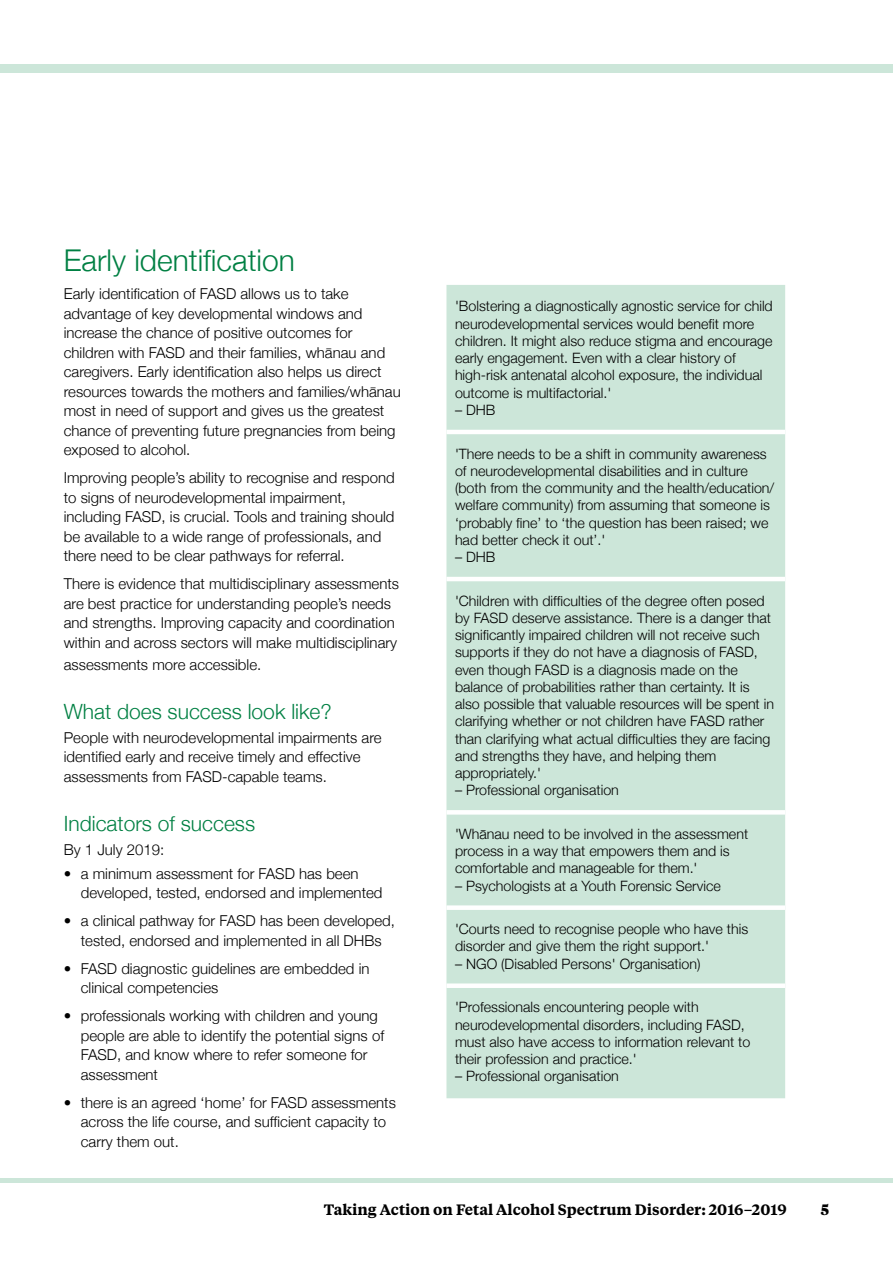
<style>
.page{position:relative;width:893px;height:1263px;background:#fff}
.page>*{position:absolute;margin:0;border:0;box-sizing:border-box;transform-origin:0 0}
.Sub_Heading-1{font:300 30px "Helvetica Neue";color:#008043}
.Sub_Heading-2{font:300 21px "Helvetica Neue";color:#008043}
.Body_Text{font:300 15px/19.5px "Helvetica Neue";color:#000}
.t1{font:600 15px "Tiempos Text";color:#000}
.t2{font:900 15px "Tiempos Headline";color:#000}
.Table_Text{font:300 14.25px/17.2px "Helvetica Neue";color:#000}
</style>
<div class="page">
<div style="left:0;top:64px;width:893px;height:8px;background:#cce6d9"></div>
<hr style="left:0;top:1178px;width:893px;height:4px;background:#cce6d9">
<div style="left:446px;top:285px;width:339px;height:813px;background:#cce6d9"></div>
<hr style="left:446px;top:430px;width:339px;height:4px;background:#fff">
<hr style="left:446px;top:577px;width:339px;height:4px;background:#fff">
<div style="left:446px;top:810px;width:339px;height:5px;background:#fff"></div>
<div style="left:446px;top:905px;width:339px;height:5px;background:#fff"></div>
<div style="left:446px;top:983px;width:339px;height:5px;background:#fff"></div>
<p class="Sub_Heading-1" style="left:64px;top:236px;width:233px">Early identification</p>
<p class="Body_Text" style="left:64px;top:283px;width:339px">Early identification of FASD allows us to take advantage of key developmental windows and increase the chance of positive outcomes for children with FASD and their families, whānau and caregivers. Early identification also helps us direct resources towards the mothers and families/whānau most in need of support and gives us the greatest chance of preventing future pregnancies from being exposed to alcohol.</p>
<p class="Body_Text" style="left:64px;top:467px;width:332px">Improving people’s ability to recognise and respond to signs of neurodevelopmental impairment, including FASD, is crucial. Tools and training should be available to a wide range of professionals, and there need to be clear pathways for referral.</p>
<p class="Body_Text" style="left:64px;top:573px;width:337px">There is evidence that multidisciplinary assessments are best practice for understanding people’s needs and strengths. Improving capacity and coordination within and across sectors will make multidisciplinary</p>
<p class="Body_Text" style="left:64px;top:654px;width:199px">assessments more accessible.</p>
<p class="Sub_Heading-2" style="left:64px;top:695px;width:269px">What does success look like?</p>
<p class="Body_Text" style="left:64px;top:727px;width:319px">People with neurodevelopmental impairments are identified early and receive timely and effective assessments from FASD-capable teams.</p>
<p class="Sub_Heading-2" style="left:64px;top:807px;width:193px">Indicators of success</p>
<p class="Body_Text" style="left:64px;top:839px;width:102px">By 1 July 2019:</p>
<p class="Body_Text" style="left:81px;top:863px;width:303px;text-indent:-17px">• a minimum assessment for FASD has been developed, tested, endorsed and implemented</p>
<p class="Body_Text" style="left:64px;top:910px;width:333px;text-align:center">• a clinical pathway for FASD has been developed, tested, endorsed and implemented in all DHBs</p>
<p class="Body_Text" style="left:81px;top:958px;width:290px;text-indent:-17px">• FASD diagnostic guidelines are embedded in clinical competencies</p>
<p class="Body_Text" style="left:81px;top:1005px;width:305px;text-indent:-17px">• professionals working with children and young people are able to identify the potential signs of FASD, and know where to refer someone for assessment</p>
<p class="Body_Text" style="left:81px;top:1092px;width:317px;text-indent:-17px">• there is an agreed ‘home’ for FASD assessments across the life course, and sufficient capacity to carry them out.</p>
<p class="Table_Text" style="left:455px;top:297px;width:319px">'Bolstering a diagnostically agnostic service for child neurodevelopmental services would benefit more children. It might also reduce stigma and encourage early engagement. Even with a clear history of high-risk antenatal alcohol exposure, the individual outcome is multifactorial.'</p>
<p class="Table_Text" style="left:455px;top:400px;width:42px">– DHB</p>
<p class="Table_Text" style="left:455px;top:444px;width:321px">'There needs to be a shift in community awareness of neurodevelopmental disabilities and in culture (both from the community and the health/education/ welfare community) from assuming that someone is ‘probably fine’ to ‘the question has been raised; we had better check it out’.'</p>
<p class="Table_Text" style="left:455px;top:547px;width:42px">– DHB</p>
<p class="Table_Text" style="left:455px;top:591px;width:321px">'Children with difficulties of the degree often posed by FASD deserve assistance. There is a danger that significantly impaired children will not receive such supports if they do not have a diagnosis of FASD, even though FASD is a diagnosis made on the balance of probabilities rather than certainty. It is also possible that valuable resources will be spent in clarifying whether or not children have FASD rather than clarifying what actual difficulties they are facing and strengths they have, and helping them appropriately.'</p>
<p class="Table_Text" style="left:455px;top:781px;width:165px">– Professional organisation</p>
<p class="Table_Text" style="left:455px;top:824px;width:295px">'Whānau need to be involved in the assessment process in a way that empowers them and is comfortable and manageable for them.'</p>
<p class="Table_Text" style="left:455px;top:876px;width:267px">– Psychologists at a Youth Forensic Service</p>
<p class="Table_Text" style="left:455px;top:920px;width:295px">'Courts need to recognise people who have this disorder and give them the right support.'</p>
<p class="Table_Text" style="left:455px;top:954px;width:247px">– NGO (Disabled Persons' Organisation)</p>
<p class="Table_Text" style="left:455px;top:998px;width:297px">'Professionals encountering people with neurodevelopmental disorders, including FASD, must also have access to information relevant to their profession and practice.'</p>
<p class="Table_Text" style="left:455px;top:1067px;width:165px">– Professional organisation</p>
<p class="t1" style="left:324px;top:1199px;width:464px">Taking Action on Fetal Alcohol Spectrum Disorder: 2016–2019</p>
<p class="t2" style="left:821px;top:1199px;width:10px">5</p>
</div>
